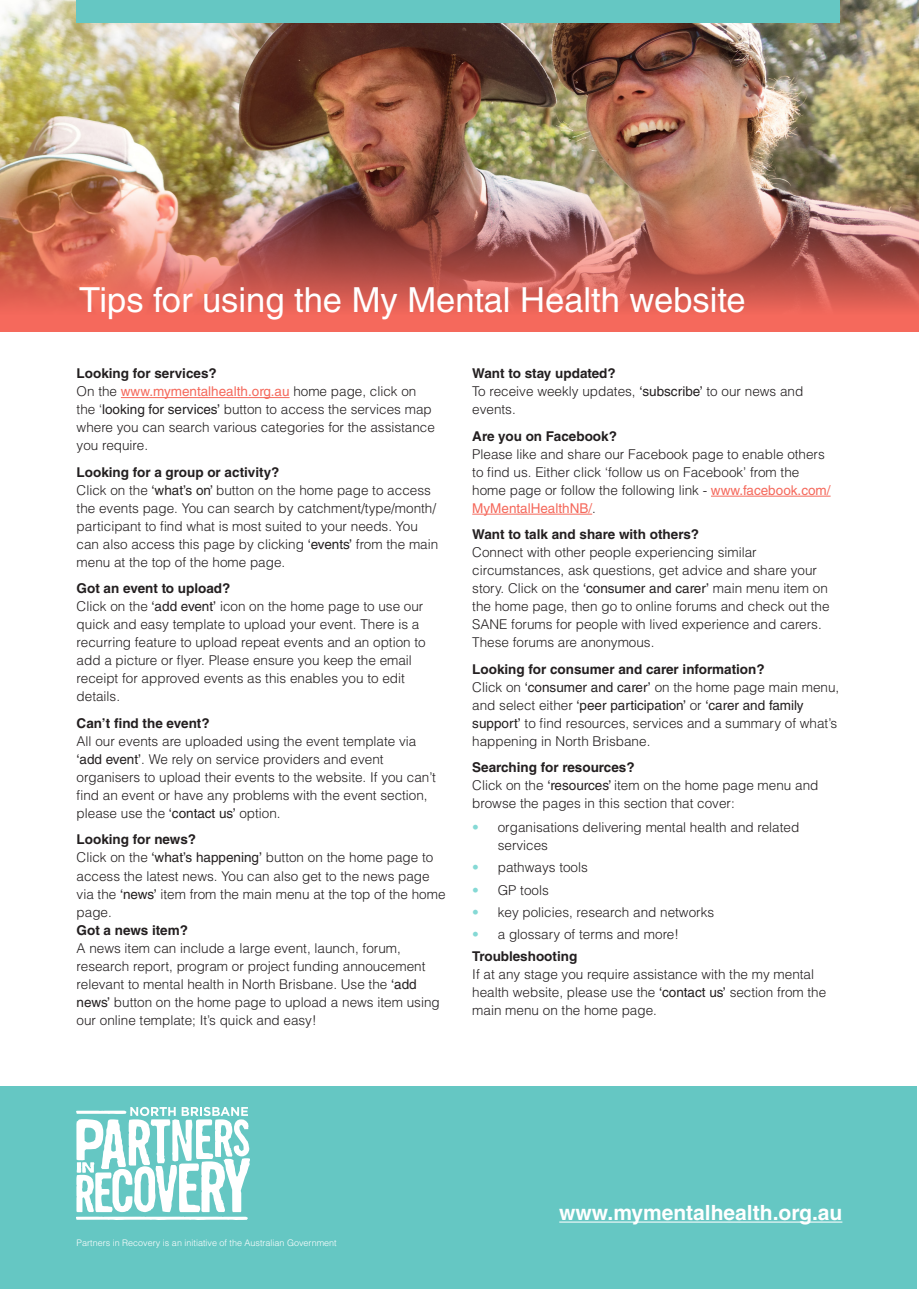
<style>
.page{position:relative;width:919px;height:1289px;background:#fff}
.page>*{position:absolute;margin:0;border:0;box-sizing:border-box;transform-origin:0 0}
.t1{font:34.5px "Helvetica LT Std";color:#fff}
.t2{font:700 21px "Helvetica LT Std";color:#fff}
.body_para{font:300 13.5px/18px "Helvetica LT Std";color:#231f20}
.t3{font:300 9px "Helvetica LT Std";color:#fff}
.s1{font-weight:700}
.s2{font-weight:400;color:#f5695c}
.s3{font-weight:400}
.s4{color:#85d9d5}
</style>
<div class="page">
<img style="left:0;top:0;width:918px;height:172px">
<hr style="left:121px;top:397px;width:168px;height:1px;background:#f5695c">
<hr style="left:711px;top:496px;width:119px;height:1px;background:#f5695c">
<hr style="left:472px;top:514px;width:120px;height:1px;background:#f5695c">
<div style="left:0;top:1086px;width:916px;height:202px;background:#65c7c3"></div>
<hr style="left:559px;top:1221px;width:283px;height:1px;background:#fff">
<svg style="left:77px;top:1106px;width:172px;height:113px"></svg>
<img style="left:0;top:172px;width:918px;height:160px">
<div style="left:77px;top:0;width:762px;height:22px;background:#65c7c3"></div>
<p class="t1" style="left:79px;top:280px;width:668px">Tips for using the My Mental Health website</p>
<p class="body_para" style="left:77px;top:364px;width:360px"><span class="s1">Looking for services?<br></span>On the <span class="s2">www.mymentalhealth.org.au</span> home page, click on the ‘<span class="s3">looking for services’</span> button to access the services map where you can search various categories for the assistance you require.</p>
<p class="body_para" style="left:77px;top:463px;width:363px"><span class="s1">Looking for a group or activity?<br></span>Click on the <span class="s3">‘what’s on’</span> button on the home page to access the events page. You can search by catchment/type/month/ participant to find what is most suited to your needs. You can also access this page by clicking <span class="s3">‘events’</span> from the main menu at the top of the home page.</p>
<p class="body_para" style="left:77px;top:579px;width:350px"><span class="s1">Got an event to upload?<br></span>Click on the <span class="s3">‘add event’</span> icon on the home page to use our quick and easy template to upload your event. There is a recurring feature to upload repeat events and an option to add a picture or flyer. Please ensure you keep the email receipt for approved events as this enables you to edit details.</p>
<p class="body_para" style="left:77px;top:714px;width:361px"><span class="s1">Can’t find the event?<br></span>All our events are uploaded using the event template via <span class="s3">‘add event’</span>. We rely on service providers and event organisers to upload their events to the website. If you can’t find an event or have any problems with the event section, please use the <span class="s3">‘contact us’</span> option.</p>
<p class="body_para" style="left:77px;top:830px;width:370px"><span class="s1">Looking for news?<br></span>Click on the <span class="s3">‘what’s happening’</span> button on the home page to access the latest news. You can also get to the news page via the <span class="s3">‘news’</span> item from the main menu at the top of the home page.</p>
<p class="body_para" style="left:77px;top:920px;width:364px"><span class="s1">Got a news item?<br></span>A news item can include a large event, launch, forum, research report, program or project funding annoucement relevant to mental health in North Brisbane. Use the <span class="s3">‘add news’</span> button on the home page to upload a news item using our online template; It’s quick and easy!</p>
<p class="body_para" style="left:472px;top:364px;width:332px"><span class="s1">Want to stay updated?<br></span>To receive weekly updates, <span class="s3">‘subscribe’</span> to our news and events.</p>
<p class="body_para" style="left:472px;top:427px;width:360px"><span class="s1">Are you on Facebook?<br></span>Please like and share our Facebook page to enable others to find us. Either click ‘follow us on Facebook’ from the home page or follow the following link - <span class="s2">www.facebook.com/ MyMentalHealthNB/</span>.</p>
<p class="body_para" style="left:472px;top:525px;width:359px"><span class="s1">Want to talk and share with others?<br></span>Connect with other people experiencing similar circumstances, ask questions, get advice and share your story. Click on the <span class="s3">‘consumer and carer’</span> main menu item on the home page, then go to online forums and check out the SANE forums for people with lived experience and carers.<br>These forums are anonymous.</p>
<p class="body_para" style="left:472px;top:660px;width:368px"><span class="s1">Looking for consumer and carer information?<br></span>Click on <span class="s3">‘consumer and carer’</span> on the home page main menu, and select either <span class="s3">‘peer participation’</span> or <span class="s3">‘carer and family support’</span> to find resources, services and a summary of what’s happening in North Brisbane.</p>
<p class="body_para" style="left:472px;top:758px;width:347px"><span class="s1">Searching for resources?<br></span>Click on the <span class="s3">‘resources’</span> item on the home page menu and browse the pages in this section that cover:</p>
<p class="body_para" style="left:497px;top:818px;width:303px;text-indent:-26px"><span class="s4">•</span> organisations delivering mental health and related services</p>
<p class="body_para" style="left:472px;top:858px;width:117px"><span class="s4">•</span> pathways tools</p>
<p class="body_para" style="left:472px;top:880px;width:78px"><span class="s4">•</span> GP tools</p>
<p class="body_para" style="left:472px;top:902px;width:243px"><span class="s4">•</span> key policies, research and networks</p>
<p class="body_para" style="left:472px;top:925px;width:208px"><span class="s4">•</span> a glossary of terms and more!</p>
<p class="body_para" style="left:472px;top:947px;width:355px"><span class="s1">Troubleshooting<br></span>If at any stage you require assistance with the my mental health website, please use the <span class="s3">‘contact us’</span> section from the main menu on the home page.</p>
<p class="t3" style="left:77px;top:1237px;width:262px">Partners in Recovery is an initiative of the Australian Government</p>
<p class="t2" style="left:559px;top:1199px;width:284px">www.mymentalhealth.org.au</p>
</div>
